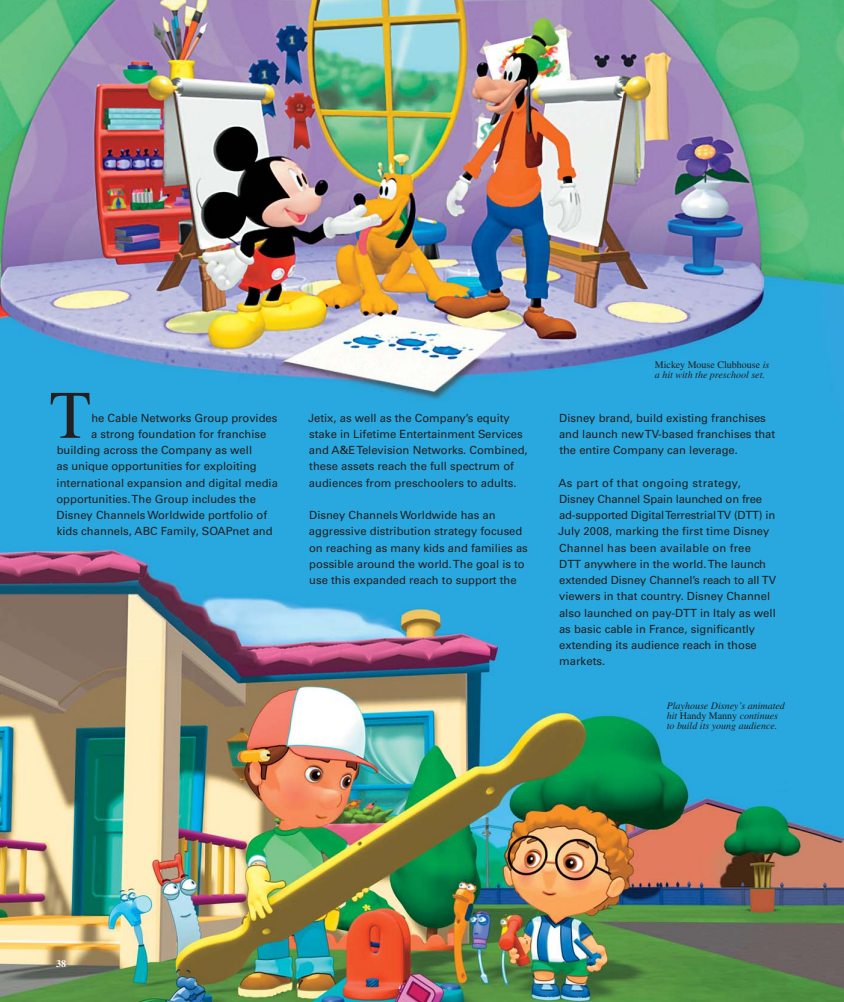
<style>
.page{position:relative;width:844px;height:1002px;background:#fff}
.page>*{position:absolute;margin:0;border:0;box-sizing:border-box;transform-origin:0 0}
.t1{font:67.88px "Times LT Std";color:#231f20}
.t2{font:11.25px/16.2px "Univers LT Std";color:#231f20}
.t3{font:italic 10px/10px "Times LT Std";color:#231f20}
.t4{font:700 10px "Times LT Std";color:#fff}
.s1{font-style:normal}
</style>
<div class="page">
<img style="left:0;top:0;width:844px;height:1001px">
<h1 class="t1" style="left:49px;top:391px;width:43px">T</h1>
<p class="t2" style="left:91px;top:410px;width:188px">he Cable Networks Group provides</p>
<p class="t2" style="left:91px;top:426px;width:177px">a strong foundation for franchise</p>
<p class="t2" style="left:57px;top:443px;width:197px">building across the Company as well</p>
<p class="t2" style="left:56px;top:459px;width:202px">as unique opportunities for exploiting</p>
<p class="t2" style="left:57px;top:475px;width:223px">international expansion and digital media</p>
<p class="t2" style="left:56px;top:491px;width:201px">opportunities. The Group includes the</p>
<p class="t2" style="left:57px;top:508px;width:212px">Disney Channels Worldwide portfolio of</p>
<p class="t2" style="left:57px;top:524px;width:217px">kids channels, ABC Family, SOAPnet and</p>
<p class="t2" style="left:308px;top:410px;width:221px">Jetix, as well as the Company’s equity stake in Lifetime Entertainment Services and A&amp;E Television Networks. Combined, these assets reach the full spectrum of audiences from preschoolers to adults.</p>
<p class="t2" style="left:309px;top:508px;width:220px">Disney Channels Worldwide has an aggressive distribution strategy focused on reaching as many kids and families as possible around the world. The goal is to use this expanded reach to support the</p>
<p class="t3" style="left:655px;top:360px;width:116px"><span class="s1">Mickey Mouse Clubhouse</span> is a hit with the preschool set.</p>
<p class="t2" style="left:559px;top:410px;width:218px">Disney brand, build existing franchises and launch new TV-based franchises that the entire Company can leverage.</p>
<p class="t2" style="left:558px;top:475px;width:219px">As part of that ongoing strategy, Disney Channel Spain launched on free ad-supported Digital Terrestrial TV (DTT) in July 2008, marking the first time Disney Channel has been available on free<br>DTT anywhere in the world. The launch extended Disney Channel’s reach to all TV viewers in that country. Disney Channel also launched on pay-DTT in Italy as well as basic cable in France, significantly extending its audience reach in those markets.</p>
<p class="t3" style="left:667px;top:701px;width:120px">Playhouse Disney’s animated hit <span class="s1">Handy Manny</span> continues to build its young audience.</p>
<p class="t4" style="left:56px;top:959px;width:11px">38</p>
</div>
